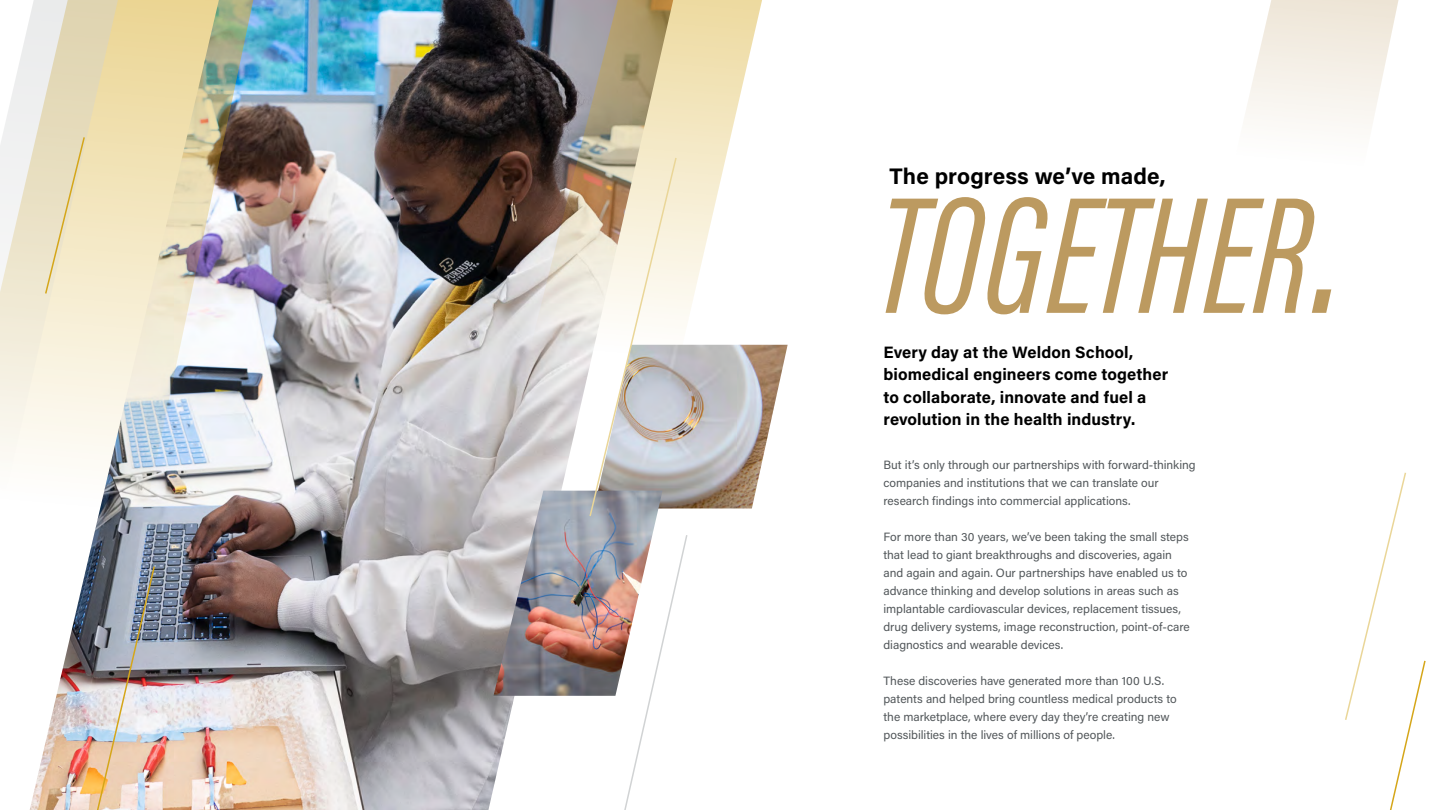
<style>
.page{position:relative;width:1440px;height:810px;background:#fff}
.page>*{position:absolute;margin:0;border:0;box-sizing:border-box;transform-origin:0 0}
.t1{font:italic 171px "Acumin Pro Extra Cond";letter-spacing:-.005em;color:#bc9a60}
.t2{font:700 22.5px "Acumin Pro";letter-spacing:.005em;color:#000}
.t3{font:700 16.5px/22.5px "Acumin Pro";letter-spacing:.005em;color:#000}
.t4{font:12px/18px "Acumin Pro";letter-spacing:-.005em;color:#52575a}
.s1{font-weight:600}
</style>
<div class="page">
<img style="left:30px;top:0;width:485px;height:810px">
<svg style="left:1245px;top:0;width:154px;height:126px;fill:#f6f1e9"></svg>
<img style="left:124px;top:0;width:129px;height:720px">
<svg style="left:0;top:0;width:124px;height:746px"></svg>
<svg style="left:492px;top:0;width:282px;height:500px"></svg>
<img style="left:84px;top:565px;width:72px;height:245px">
<svg style="left:44px;top:136px;width:42px;height:159px;background:#ece1be"></svg>
<svg style="left:624px;top:535px;width:64px;height:275px"></svg>
<svg style="left:1345px;top:472px;width:81px;height:338px"></svg>
<img style="left:678px;top:345px;width:110px;height:163px">
<img style="left:494px;top:491px;width:169px;height:205px">
<svg style="left:588px;top:156px;width:90px;height:362px"></svg>
<h2 class="t2" style="left:890px;top:160px;width:278px">The progress we’ve made,</h2>
<h1 class="t1" style="left:878px;top:152px;width:464px">TOGETHER<span class="s1">.</span></h1>
<h3 class="t3" style="left:884px;top:340px;width:286px">Every day at the Weldon School, biomedical engineers come together to collaborate, innovate and fuel a revolution in the health industry.</h3>
<p class="t4" style="left:884px;top:456px;width:314px">But it’s only through our partnerships with forward-thinking companies and institutions that we can translate our research findings into commercial applications.</p>
<p class="t4" style="left:884px;top:528px;width:308px">For more than 30 years, we’ve been taking the small steps that lead to giant breakthroughs and discoveries, again and again and again. Our partnerships have enabled us to advance thinking and develop solutions in areas such as implantable cardiovascular devices, replacement tissues, drug delivery systems, image reconstruction, point-of-care diagnostics and wearable devices.</p>
<p class="t4" style="left:884px;top:672px;width:295px">These discoveries have generated more than 100 U.S. patents and helped bring countless medical products to the marketplace, where every day they’re creating new possibilities in the lives of millions of people.</p>
</div>
